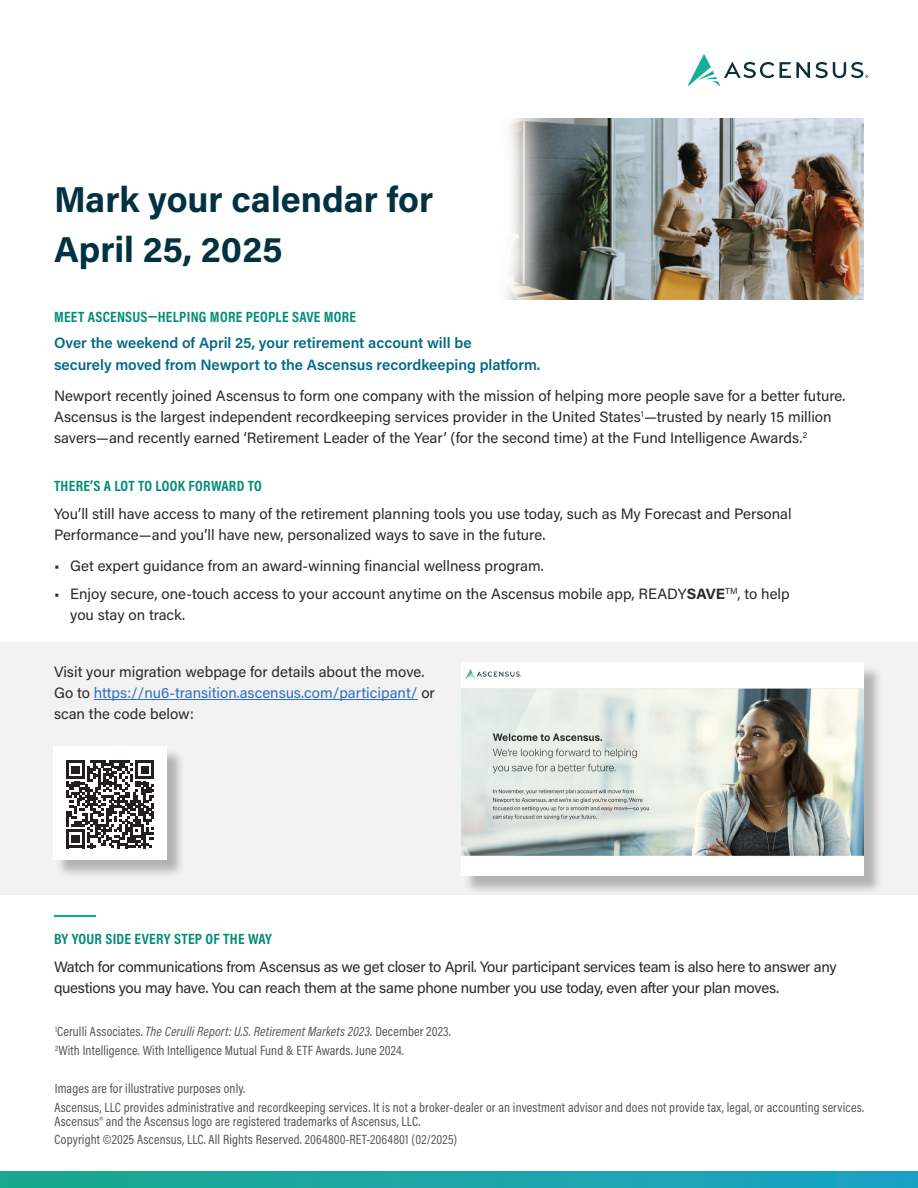
<style>
.page{position:relative;width:918px;height:1188px;background:#fff}
.page>*{position:absolute;margin:0;border:0;box-sizing:border-box;transform-origin:0 0}
.Headline_H1{font:700 36px/49.5px "Acumin Pro";color:#003241}
.Body_Copy{font:15px/21px "Acumin Pro";color:#292929}
.Body_Copy-2{font:15px/21px "Acumin Pro";letter-spacing:-.02em;color:#292929}
.Bullet_List_Level_1{font:15px/21px "Acumin Pro";color:#292929}
.Headline_Subhead{font:600 15px/21.8px "Acumin Pro";color:#026b84}
.Section_Header_H2_-_upper_case{font:700 15px "Acumin Pro Cond";letter-spacing:.02em;color:#008d77}
.Disclosures{font:13.5px/13.5px "Acumin Pro Cond";letter-spacing:.01em;color:#545454}
.Disclosures-2{font:italic 13.5px "Acumin Pro Cond";letter-spacing:.01em;color:#545454}
.s1{font-weight:700}
.s2{color:#316ec4}
.s3{font-style:normal}
</style>
<div class="page">
<div style="left:0;top:1172px;width:918px;height:16px;background:linear-gradient(to right,#1aa98c,#1ca1c5)"></div>
<div style="left:0;top:642px;width:918px;height:253px;background:#f2f2f2"></div>
<hr style="left:54px;top:915px;width:41px;height:2px;background:#00b095">
<img style="left:506px;top:119px;width:358px;height:180px">
<hr style="left:94px;top:699px;width:324px;height:1px;background:#316ec4">
<div style="left:463px;top:665px;width:419px;height:229px;background:#231f20;opacity:.3"></div>
<img style="left:461px;top:663px;width:403px;height:213px">
<div style="left:55px;top:748px;width:130px;height:130px;background:#231f20;opacity:.3"></div>
<div style="left:53px;top:746px;width:113px;height:114px;background:#fff"></div>
<svg style="left:66px;top:760px;width:88px;height:88px"></svg>
<svg style="left:688px;top:54px;width:86px;height:32px"></svg>
<svg style="left:780px;top:62px;width:88px;height:16px"></svg>
<h1 class="Headline_H1" style="left:54px;top:173px;width:381px">Mark your calendar for<br>April 25, 2025</h1>
<h2 class="Section_Header_H2_-_upper_case" style="left:54px;top:306px;width:304px">MEET ASCENSUS—HELPING MORE PEOPLE SAVE MORE</h2>
<p class="Headline_Subhead" style="left:54px;top:331px;width:488px">Over the weekend of April 25, your retirement account will be<br>securely moved from Newport to the Ascensus recordkeeping platform.</p>
<p class="Body_Copy" style="left:54px;top:384px;width:793px">Newport recently joined Ascensus to form one company with the mission of helping more people save for a better future.<br>Ascensus is the largest independent recordkeeping services provider in the United States<sup>1</sup>—trusted by nearly 15 million savers—and recently earned ‘Retirement Leader of the Year’ (for the second time) at the Fund Intelligence Awards.<sup>2</sup></p>
<h2 class="Section_Header_H2_-_upper_case" style="left:54px;top:476px;width:209px">THERE’S A LOT TO LOOK FORWARD TO</h2>
<p class="Body_Copy" style="left:54px;top:502px;width:739px">You’ll still have access to many of the retirement planning tools you use today, such as My Forecast and Personal<br>Performance—and you’ll have new, personalized ways to save in the future.</p>
<p class="Bullet_List_Level_1" style="left:54px;top:554px;width:491px">• Get expert guidance from an award-winning financial wellness program.</p>
<p class="Bullet_List_Level_1" style="left:70px;top:582px;width:721px;text-indent:-16px">• Enjoy secure, one-touch access to your account anytime on the Ascensus mobile app, READY<span class="s1">SAVE</span><sup>TM</sup>, to help you stay on track.</p>
<p class="Body_Copy" style="left:54px;top:661px;width:382px">Visit your migration webpage for details about the move.<br>Go to <span class="s2">https://nu6-transition.ascensus.com/participant/</span> or scan the code below:</p>
<h2 class="Section_Header_H2_-_upper_case" style="left:54px;top:929px;width:219px">BY YOUR SIDE EVERY STEP OF THE WAY</h2>
<p class="Body_Copy-2" style="left:54px;top:956px;width:784px">Watch for communications from Ascensus as we get closer to April. Your participant services team is also here to answer any questions you may have. You can reach them at the same phone number you use today, even after your plan moves.</p>
<p class="Disclosures-2" style="left:55px;top:1023px;width:397px"><sup>1</sup><span class="s3">Cerulli Associates.</span> The Cerulli Report: U.S. Retirement Markets 2023. <span class="s3">December 2023.</span></p>
<p class="Disclosures" style="left:55px;top:1044px;width:350px"><sup>2</sup>With Intelligence. With Intelligence Mutual Fund &amp; ETF Awards. June 2024.</p>
<p class="Disclosures" style="left:55px;top:1081px;width:192px">Images are for illustrative purposes only.</p>
<p class="Disclosures" style="left:54px;top:1100px;width:811px">Ascensus, LLC provides administrative and recordkeeping services. It is not a broker-dealer or an investment advisor and does not provide tax, legal, or accounting services.<br>Ascensus® and the Ascensus logo are registered trademarks of Ascensus, LLC.</p>
<p class="Disclosures" style="left:55px;top:1133px;width:404px">Copyright ©2025 Ascensus, LLC. All Rights Reserved. 2064800-RET-2064801 (02/2025)</p>
</div>
